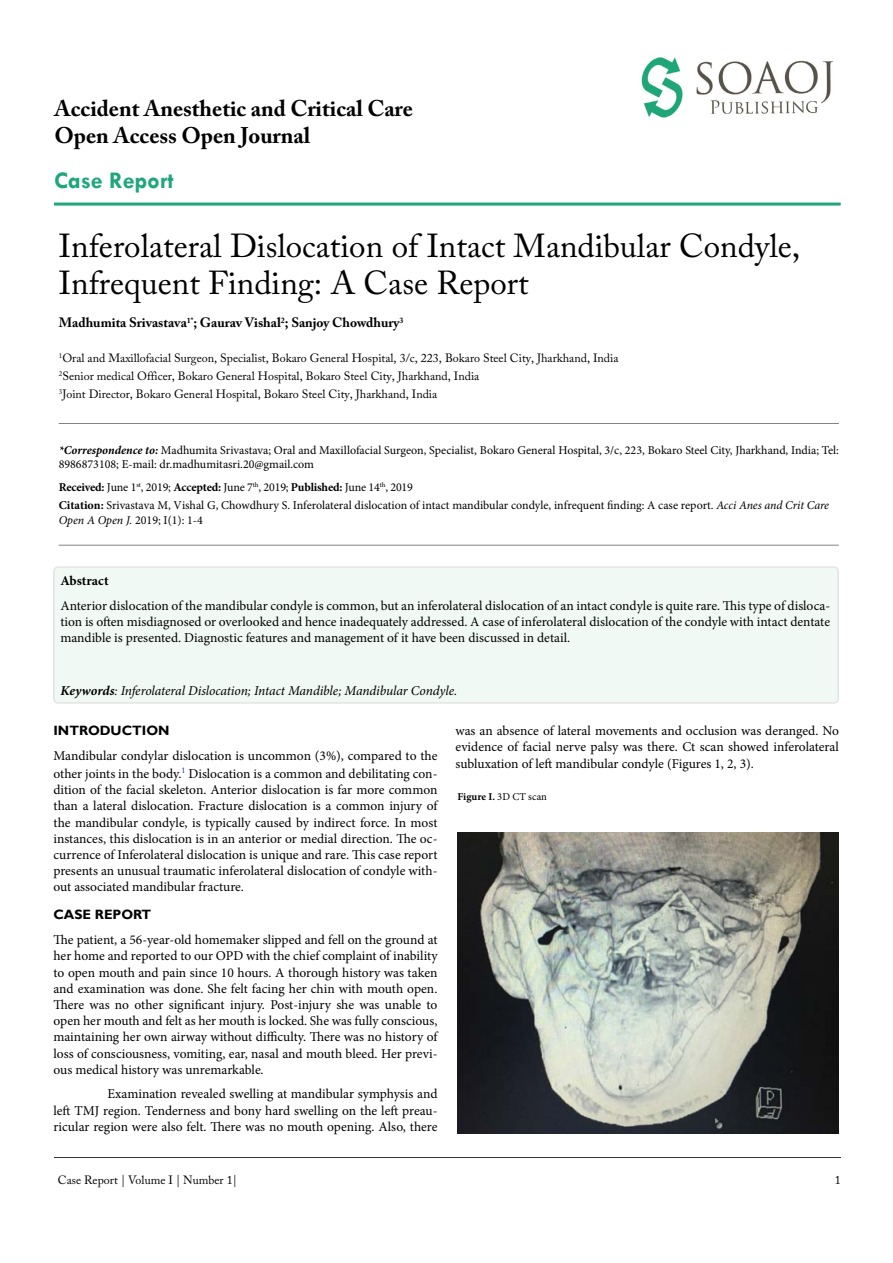
<style>
.page{position:relative;width:893px;height:1263px;background:#fff}
.page>*{position:absolute;margin:0;border:0;box-sizing:border-box;transform-origin:0 0}
.t1{font:33px/37.5px "Adobe Caslon Pro";color:#000}
.t2{font:700 24px "Tw Cen";color:#1fa67a}
.t3{font:700 22.5px/27px "Adobe Caslon Pro";color:#000}
.t4{font:13.5px/16.2px "Minion Pro";letter-spacing:-.005em;color:#000;text-align:justify}
.t5{font:italic 13.5px "Minion Pro";letter-spacing:-.01em;color:#000}
.t6{font:700 13.5px "Adobe Caslon Pro";color:#000}
.t7{font:700 13.5px "Gill Sans";color:#000}
.t8{font:700 13.5px "Minion Pro";color:#000}
.t9{font:12px/14.4px "Minion Pro";color:#000}
.t10{font:12px/18px "Adobe Caslon Pro";color:#000}
.t11{font:700 10.5px "Minion Pro";color:#000}
.s1{font-weight:700;font-style:italic}
.s2{font-weight:700}
.s3{font-style:italic}
.s4{font-weight:400}
</style>
<div class="page">
<hr style="left:54px;top:203px;width:787px;height:3px;background:#1fa67a">
<img style="left:641px;top:57px;width:193px;height:61px">
<svg style="left:54px;top:1157px;width:787px;height:1px"></svg>
<hr style="left:59px;top:545px;width:780px;height:1px;background:#808285">
<hr style="left:59px;top:423px;width:780px;height:1px;background:#808285">
<div style="left:54px;top:567px;width:784px;height:136px;background:#f1f9f4;border-radius:4px"></div>
<div style="left:53px;top:566px;width:786px;height:138px;border:2px solid #000;border-radius:4px"></div>
<img style="left:457px;top:833px;width:382px;height:300px">
<h3 class="t3" style="left:54px;top:95px;width:360px">Accident Anesthetic and Critical Care<br>Open Access Open Journal</h3>
<h2 class="t2" style="left:54px;top:166px;width:121px">Case Report</h2>
<h1 class="t1" style="left:59px;top:227px;width:743px">Inferolateral Dislocation of Intact Mandibular Condyle,<br>Infrequent Finding: A Case Report</h1>
<p class="t6" style="left:59px;top:315px;width:346px">Madhumita Srivastava<sup>1*</sup>; Gaurav Vishal<sup>2</sup>; Sanjoy Chowdhury<sup>3</sup></p>
<p class="t10" style="left:59px;top:349px;width:561px"><sup>1</sup>Oral and Maxillofacial Surgeon, Specialist, Bokaro General Hospital, 3/c, 223, Bokaro Steel City, Jharkhand, India<br><sup>2</sup>Senior medical Officer, Bokaro General Hospital, Bokaro Steel City, Jharkhand, India<br><sup>3</sup>Joint Director, Bokaro General Hospital, Bokaro Steel City, Jharkhand, India</p>
<p class="t9" style="left:59px;top:442px;width:782px"><span class="s1">*Correspondence to:</span> Madhumita Srivastava; Oral and Maxillofacial Surgeon, Specialist, Bokaro General Hospital, 3/c, 223, Bokaro Steel City, Jharkhand, India; Tel:<br>8986873108; E-mail: dr.madhumitasri.20@gmail.com</p>
<p class="t9" style="left:59px;top:478px;width:772px;line-height:18.6px"><span class="s2">Received:</span> June 1<sup>st</sup>, 2019; <span class="s2">Accepted:</span> June 7<sup>th</sup>, 2019; <span class="s2">Published:</span> June 14<sup>th</sup>, 2019<br><span class="s2">Citation:</span> Srivastava M, Vishal G, Chowdhury S. Inferolateral dislocation of intact mandibular condyle, infrequent finding: A case report. <span class="s3">Acci Anes and Crit Care</span></p>
<p class="t9" style="left:59px;top:513px;width:146px"><span class="s3">Open A Open J.</span> 2019; I(1): 1-4</p>
<p class="t8" style="left:60px;top:571px;width:50px">Abstract</p>
<p class="t4" style="left:60px;top:597px;width:771px">Anterior dislocation of the mandibular condyle is common, but an inferolateral dislocation of an intact condyle is quite rare. This type of disloca&shy;tion is often misdiagnosed or overlooked and hence inadequately addressed. A case of inferolateral dislocation of the condyle with intact dentate mandible is presented. Diagnostic features and management of it have been discussed in detail.</p>
<p class="t5" style="left:60px;top:681px;width:398px"><span class="s2">Keywords</span>: Inferolateral Dislocation; Intact Mandible; Mandibular Condyle.</p>
<p class="t7" style="left:53px;top:723px;width:118px">INTRODUCTION</p>
<p class="t4" style="left:53px;top:747px;width:385px;line-height:18px">Mandibular condylar dislocation is uncommon (3%), compared to the other joints in the body.<sup>1</sup> Dislocation is a common and debilitating con-</p>
<p class="t4" style="left:53px;top:782px;width:386px">dition of the facial skeleton. Anterior dislocation is far more common than a lateral dislocation. Fracture dislocation is a common injury of the mandibular condyle, is typically caused by indirect force. In most instances, this dislocation is in an anterior or medial direction. The oc&shy;currence of Inferolateral dislocation is unique and rare. This case report presents an unusual traumatic inferolateral dislocation of condyle with&shy;out associated mandibular fracture.</p>
<p class="t7" style="left:53px;top:907px;width:99px">CASE REPORT</p>
<p class="t4" style="left:53px;top:932px;width:386px">The patient, a 56-year-old homemaker slipped and fell on the ground at her home and reported to our OPD with the chief complaint of inability to open mouth and pain since 10 hours. A thorough history was taken and examination was done. She felt facing her chin with mouth open.<br>There was no other significant injury. Post-injury she was unable to open her mouth and felt as her mouth is locked. She was fully conscious, maintaining her own airway without difficulty. There was no history of loss of consciousness, vomiting, ear, nasal and mouth bleed. Her previ&shy;ous medical history was unremarkable.</p>
<p class="t4" style="left:53px;top:1086px;width:385px;text-indent:54px">Examination revealed swelling at mandibular symphysis and left TMJ region. Tenderness and bony hard swelling on the left preau&shy;ricular region were also felt. There was no mouth opening. Also, there</p>
<p class="t4" style="left:455px;top:723px;width:385px">was an absence of lateral movements and occlusion was deranged. No evidence of facial nerve palsy was there. Ct scan showed inferolateral subluxation of left mandibular condyle (Figures 1, 2, 3).</p>
<p class="t11" style="left:457px;top:789px;width:91px">Figure I. <span class="s4">3D CT scan</span></p>
<p class="t10" style="left:58px;top:1171px;width:181px">Case Report | Volume I | Number 1|</p>
<p class="t10" style="left:835px;top:1171px;width:7px">1</p>
</div>
